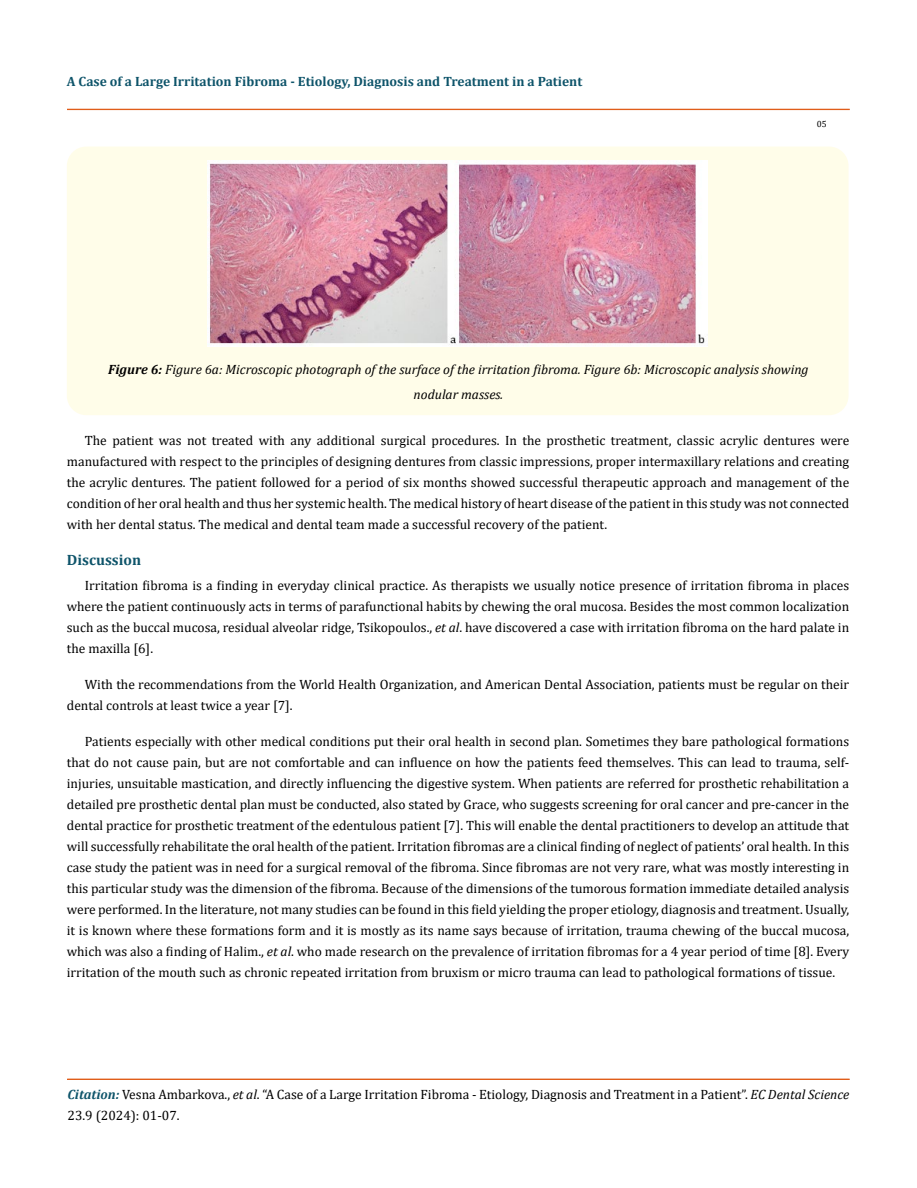
<style>
.page{position:relative;width:917px;height:1188px;background:#fff}
.page>*{position:absolute;margin:0;border:0;box-sizing:border-box;transform-origin:0 0}
.t1{font:700 15px "Cambria";color:#0e546a}
.t2{font:13.5px/21px "Cambria";color:#000;text-align:justify}
.t3{font:italic 13.5px/25.5px "Cambria";color:#000;text-align:center}
.t4{font:700 13.5px "Cambria";color:#0e546a}
.t5{font:9px "Cambria";color:#000}
.s1{font-weight:700}
.s2{font-style:italic}
.s3{font-weight:700;font-style:italic;color:#0e546a}
</style>
<div class="page">
<div style="left:67px;top:109px;width:782px;height:1px;border:1px solid #e05d1a"></div>
<div style="left:67px;top:1079px;width:782px;height:1px;border:1px solid #e05d1a"></div>
<div style="left:67px;top:147px;width:781px;height:268px;background:#fffde9;border-radius:19px"></div>
<img style="left:207px;top:160px;width:501px;height:186px">
<p class="t4" style="left:67px;top:72px;width:517px">A Case of a Large Irritation Fibroma - Etiology, Diagnosis and Treatment in a Patient</p>
<p class="t5" style="left:816px;top:118px;width:11px">05</p>
<p class="t3" style="left:108px;top:356px;width:702px"><span class="s1">Figure 6:</span> Figure 6a: Microscopic photograph of the surface of the irritation fibroma. Figure 6b: Microscopic analysis showing nodular masses.</p>
<p class="t2" style="left:67px;top:429px;width:783px;text-indent:18px">The patient was not treated with any additional surgical procedures. In the prosthetic treatment, classic acrylic dentures were manufactured with respect to the principles of designing dentures from classic impressions, proper intermaxillary relations and creating the acrylic dentures. The patient followed for a period of six months showed successful therapeutic approach and management of the condition of her oral health and thus her systemic health. The medical history of heart disease of the patient in this study was not connected with her dental status. The medical and dental team made a successful recovery of the patient.</p>
<p class="t1" style="left:67px;top:549px;width:76px">Discussion</p>
<p class="t2" style="left:67px;top:575px;width:783px;text-indent:18px">Irritation fibroma is a finding in everyday clinical practice. As therapists we usually notice presence of irritation fibroma in places where the patient continuously acts in terms of parafunctional habits by chewing the oral mucosa. Besides the most common localization such as the buccal mucosa, residual alveolar ridge, Tsikopoulos., <span class="s2">et al</span>. have discovered a case with irritation fibroma on the hard palate in the maxilla [6].</p>
<p class="t2" style="left:67px;top:674px;width:783px;text-indent:18px">With the recommendations from the World Health Organization, and American Dental Association, patients must be regular on their dental controls at least twice a year [7].</p>
<p class="t2" style="left:67px;top:731px;width:784px;text-indent:18px">Patients especially with other medical conditions put their oral health in second plan. Sometimes they bare pathological formations that do not cause pain, but are not comfortable and can influence on how the patients feed themselves. This can lead to trauma, self&shy;injuries, unsuitable mastication, and directly influencing the digestive system. When patients are referred for prosthetic rehabilitation a detailed pre prosthetic dental plan must be conducted, also stated by Grace, who suggests screening for oral cancer and pre-cancer in the dental practice for prosthetic treatment of the edentulous patient [7]. This will enable the dental practitioners to develop an attitude that will successfully rehabilitate the oral health of the patient. Irritation fibromas are a clinical finding of neglect of patients’ oral health. In this case study the patient was in need for a surgical removal of the fibroma. Since fibromas are not very rare, what was mostly interesting in this particular study was the dimension of the fibroma. Because of the dimensions of the tumorous formation immediate detailed analysis were performed. In the literature, not many studies can be found in this field yielding the proper etiology, diagnosis and treatment. Usually, it is known where these formations form and it is mostly as its name says because of irritation, trauma chewing of the buccal mucosa, which was also a finding of Halim., <span class="s2">et al</span>. who made research on the prevalence of irritation fibromas for a 4 year period of time [8]. Every irritation of the mouth such as chronic repeated irritation from bruxism or micro trauma can lead to pathological formations of tissue.</p>
<p class="t2" style="left:68px;top:1084px;width:783px"><span class="s3">Citation:</span> Vesna Ambarkova., <span class="s2">et al</span>. “A Case of a Large Irritation Fibroma - Etiology, Diagnosis and Treatment in a Patient”. <span class="s2">EC Dental Science<br></span>23.9 (2024): 01-07.</p>
</div>
